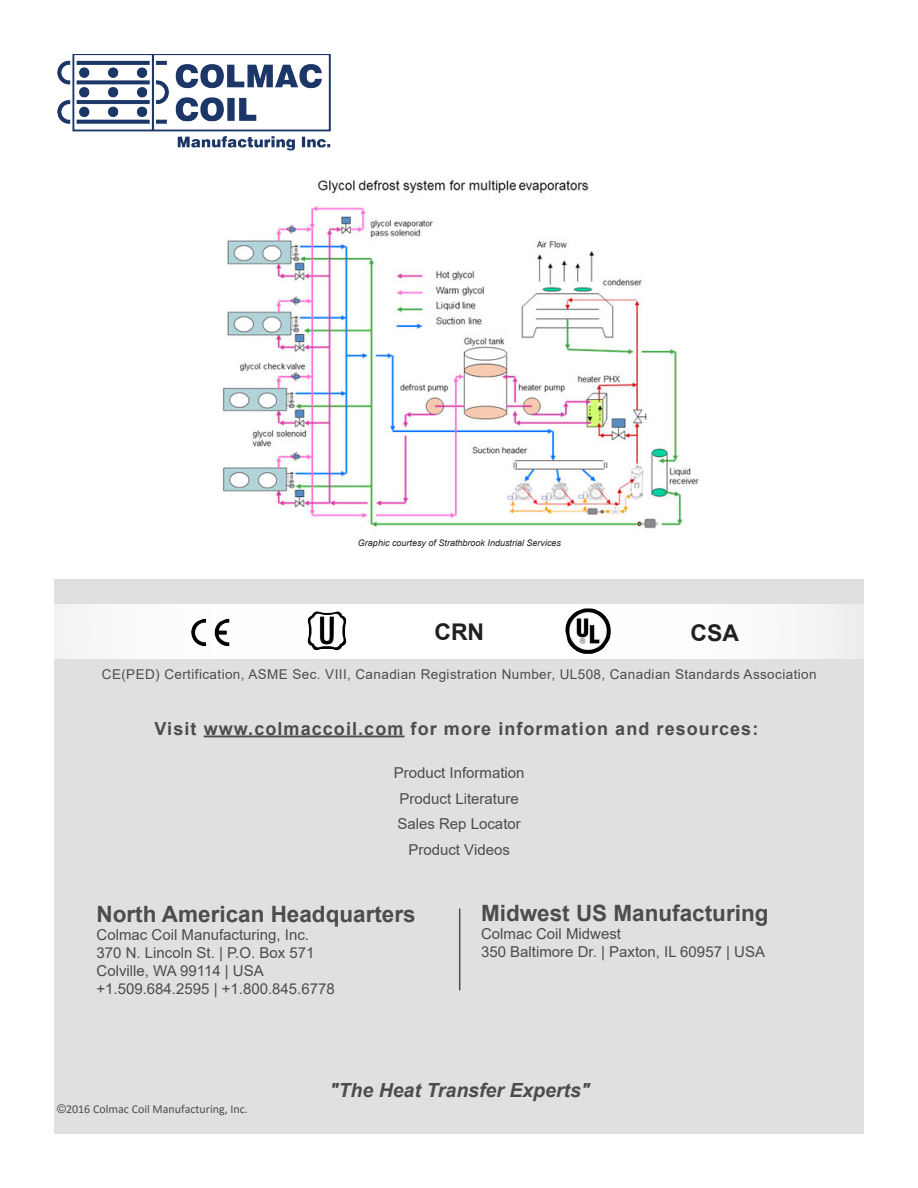
<style>
.page{position:relative;width:918px;height:1188px;background:#fff}
.page>*{position:absolute;margin:0;border:0;box-sizing:border-box;transform-origin:0 0}
.t1{font:700 22.95px "Arial";color:#231f20}
.t2{font:700 22.5px "Arial";color:#4b4c4d}
.t3{font:italic 700 19.5px "Arial";color:#4b4c4d}
.t4{font:700 18px "Arial";letter-spacing:.06em;color:#4b4c4d}
.t5{font:15px "Arial";color:#4b4c4d}
.t6{font:13.5px "Arial";letter-spacing:.03em;color:#4b4c4d}
.t7{font:12px "Calibri";color:#4b4c4d}
.t8{font:italic 9px "Arial";color:#231f20}
.s1{font-family:"Arial"}
</style>
<div class="page">
<div style="left:54px;top:580px;width:810px;height:554px;background:#e0e0e0"></div>
<hr style="left:459px;top:909px;width:1px;height:81px;background:#4b4c4d">
<div style="left:54px;top:604px;width:810px;height:55px;background:#fff"></div>
<img style="left:565px;top:608px;width:46px;height:46px">
<img style="left:307px;top:611px;width:40px;height:39px">
<img style="left:57px;top:54px;width:273px;height:97px">
<hr style="left:204px;top:736px;width:201px;height:1px;background:#4b4c4d">
<img style="left:191px;top:619px;width:38px;height:27px">
<img style="left:222px;top:180px;width:477px;height:349px">
<p class="t8" style="left:358px;top:537px;width:205px">Graphic courtesy of Strathbrook Industrial Services</p>
<p class="t1" style="left:434px;top:615px;width:51px">CRN</p>
<p class="t1" style="left:691px;top:617px;width:50px">CSA</p>
<p class="t6" style="left:102px;top:665px;width:716px">CE(PED) Certification, ASME Sec. VIII, Canadian Registration Number, UL508, Canadian Standards Association</p>
<p class="t4" style="left:155px;top:716px;width:605px">Visit www.colmaccoil.com for more information and resources:</p>
<p class="t5" style="left:394px;top:762px;width:132px">Product Information</p>
<p class="t5" style="left:400px;top:788px;width:121px">Product Literature</p>
<p class="t5" style="left:397px;top:813px;width:125px">Sales Rep Locator</p>
<p class="t5" style="left:408px;top:839px;width:103px">Product Videos</p>
<p class="t2" style="left:97px;top:899px;width:321px">North American Headquarters</p>
<p class="t5" style="left:97px;top:925px;width:214px">Colmac Coil Manufacturing, Inc.</p>
<p class="t5" style="left:97px;top:943px;width:219px">370 N. Lincoln St. | P.O. Box 571</p>
<p class="t5" style="left:97px;top:961px;width:169px">Colville, WA 99114 | USA</p>
<p class="t5" style="left:97px;top:979px;width:240px">+1.509.684.2595 | +1.800.845.6778</p>
<p class="t2" style="left:481px;top:898px;width:289px">Midwest US Manufacturing</p>
<p class="t5" style="left:481px;top:924px;width:142px">Colmac Coil Midwest</p>
<p class="t5" style="left:481px;top:942px;width:286px">350 Baltimore Dr. | Paxton, IL 60957 | USA</p>
<p class="t7" style="left:57px;top:1101px;width:192px"><span class="s1">©</span>2016 Colmac Coil Manufacturing, Inc.</p>
<p class="t3" style="left:329px;top:1078px;width:262px">"The Heat Transfer Experts"</p>
</div>
